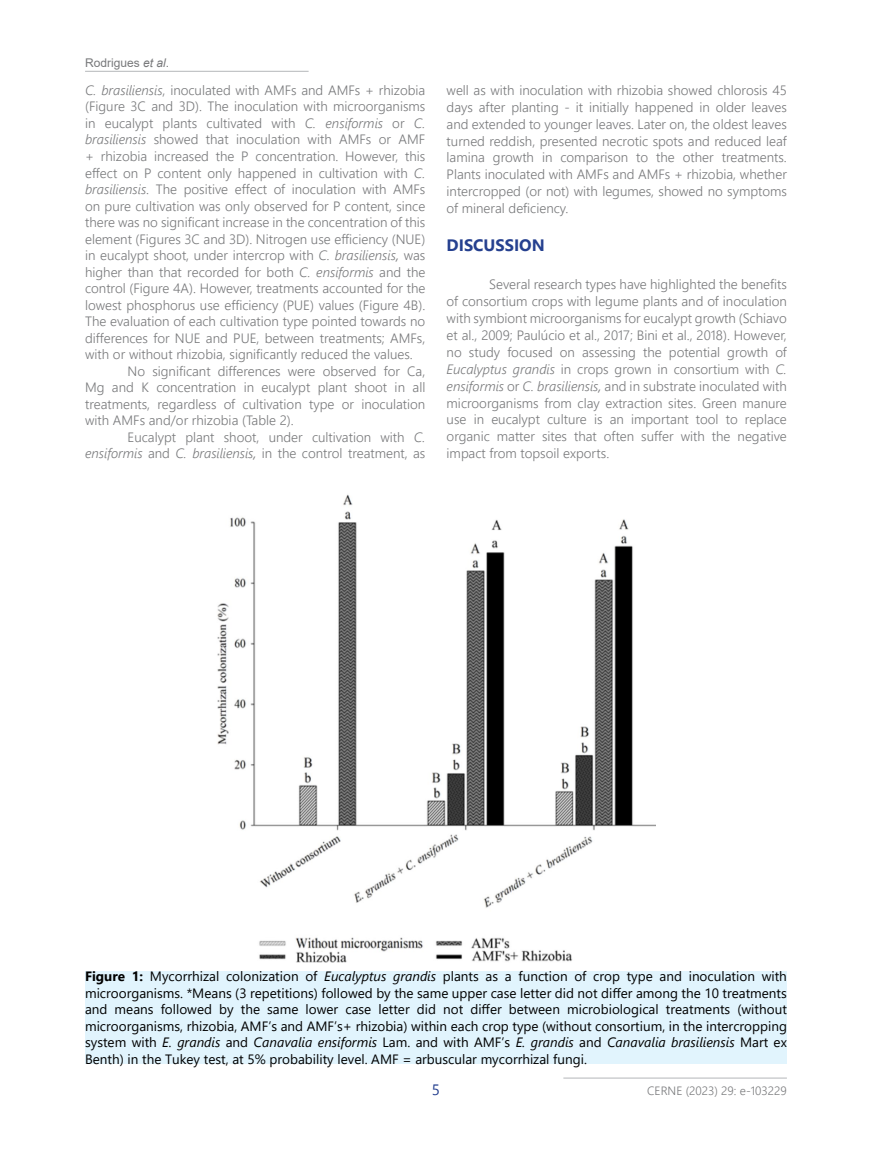
<style>
.page{position:relative;width:872px;height:1149px;background:#fff}
.page>*{position:absolute;margin:0;border:0;box-sizing:border-box;transform-origin:0 0}
.t1{font:700 16.5px "Nirmala UI";color:#25408f}
.t2{font:15px "Nirmala UI";color:#25408f}
.t3{font:300 13.5px/16.8px "Segoe UI";color:#78797b;text-align:justify}
.t4{font:13.5px/16.5px "Segoe UI";color:#000;text-align:justify}
.t5{font:300 12px "Nirmala UI";color:#78797b}
.t6{font:12px "Arial";color:#78797b}
.s1{font-style:italic}
.s2{font-weight:400;font-style:italic}
.s3{font-weight:700}
</style>
<div class="page">
<hr style="left:563px;top:1077px;width:224px;height:1px;background:#bdbfc1">
<hr style="left:85px;top:71px;width:223px;height:1px;background:#bdbfc1">
<img style="left:217px;top:494px;width:439px;height:468px">
<div style="left:85px;top:971px;width:702px;height:92px;background:#e1f4fd"></div>
<p class="t6" style="left:85px;top:54px;width:86px">Rodrigues <span class="s1">et al</span>.</p>
<p class="t3" style="left:85px;top:80px;width:342px"><span class="s1">C. brasiliensis</span>, inoculated with AMFs and AMFs + rhizobia</p>
<p class="t3" style="left:85px;top:97px;width:342px">(Figure 3C and 3D). The inoculation with microorganisms</p>
<p class="t3" style="left:85px;top:113px;width:342px">in eucalypt plants cultivated with <span class="s1">C. ensiformis</span> or <span class="s1">C.</span></p>
<p class="t3" style="left:85px;top:130px;width:342px"><span class="s1">brasiliensis</span> showed that inoculation with AMFs or AMF</p>
<p class="t3" style="left:85px;top:146px;width:342px">+ rhizobia increased the P concentration. However, this</p>
<p class="t3" style="left:85px;top:163px;width:342px">effect on P content only happened in cultivation with <span class="s1">C.</span></p>
<p class="t3" style="left:85px;top:179px;width:342px"><span class="s1">brasiliensis</span>. The positive effect of inoculation with AMFs</p>
<p class="t3" style="left:85px;top:196px;width:342px">on pure cultivation was only observed for P content, since</p>
<p class="t3" style="left:85px;top:212px;width:342px">there was no significant increase in the concentration of this</p>
<p class="t3" style="left:85px;top:229px;width:342px">element (Figures 3C and 3D). Nitrogen use efficiency (NUE)</p>
<p class="t3" style="left:85px;top:245px;width:342px">in eucalypt shoot, under intercrop with <span class="s1">C. brasiliensis</span><span class="s2">,</span> was</p>
<p class="t3" style="left:85px;top:262px;width:342px">higher than that recorded for both <span class="s1">C. ensiformis</span> and the</p>
<p class="t3" style="left:85px;top:278px;width:342px">control (Figure 4A). However, treatments accounted for the</p>
<p class="t3" style="left:85px;top:295px;width:342px">lowest phosphorus use efficiency (PUE) values (Figure 4B).</p>
<p class="t3" style="left:85px;top:311px;width:342px">The evaluation of each cultivation type pointed towards no</p>
<p class="t3" style="left:85px;top:328px;width:342px">differences for NUE and PUE, between treatments; AMFs,</p>
<p class="t3" style="left:85px;top:344px;width:329px">with or without rhizobia, significantly reduced the values.</p>
<p class="t3" style="left:128px;top:361px;width:299px">No significant differences were observed for Ca,</p>
<p class="t3" style="left:85px;top:377px;width:342px">Mg and K concentration in eucalypt plant shoot in all</p>
<p class="t3" style="left:85px;top:394px;width:342px">treatments, regardless of cultivation type or inoculation</p>
<p class="t3" style="left:85px;top:410px;width:210px">with AMFs and/or rhizobia (Table 2).</p>
<p class="t3" style="left:128px;top:427px;width:299px">Eucalypt plant shoot, under cultivation with <span class="s1">C.</span></p>
<p class="t3" style="left:85px;top:443px;width:342px"><span class="s1">ensiformis</span> and <span class="s1">C. brasiliensis</span><span class="s2">,</span> in the control treatment, as</p>
<p class="t3" style="left:446px;top:80px;width:342px">well as with inoculation with rhizobia showed chlorosis 45 days after planting - it initially happened in older leaves and extended to younger leaves. Later on, the oldest leaves turned reddish, presented necrotic spots and reduced leaf lamina growth in comparison to the other treatments.<br>Plants inoculated with AMFs and AMFs + rhizobia, whether intercropped (or not) with legumes, showed no symptoms of mineral deficiency.</p>
<p class="t1" style="left:446px;top:232px;width:100px">DISCUSSION</p>
<p class="t3" style="left:446px;top:275px;width:342px;text-indent:43px">Several research types have highlighted the benefits of consortium crops with legume plants and of inoculation with symbiont microorganisms for eucalypt growth (Schiavo et al., 2009; Paulúcio et al., 2017; Bini et al., 2018). However, no study focused on assessing the potential growth of <span class="s1">Eucalyptus grandis</span> in crops grown in consortium with <span class="s1">C. ensiformis</span> or <span class="s1">C. brasiliensis</span><span class="s2">,</span> and in substrate inoculated with microorganisms from clay extraction sites. Green manure use in eucalypt culture is an important tool to replace organic matter sites that often suffer with the negative impact from topsoil exports.</p>
<p class="t4" style="left:85px;top:966px;width:703px"><span class="s3">Figure 1:</span> Mycorrhizal colonization of <span class="s1">Eucalyptus grandis</span> plants as a function of crop type and inoculation with microorganisms. *Means (3 repetitions) followed by the same upper case letter did not differ among the 10 treatments and means followed by the same lower case letter did not differ between microbiological treatments (without microorganisms, rhizobia, AMF’s and AMF’s+ rhizobia) within each crop type (without consortium, in the intercropping system with <span class="s1">E. grandis</span> and <span class="s1">Canavalia ensiformis</span> Lam. and with AMF’s <span class="s1">E. grandis</span> and <span class="s1">Canavalia brasiliensis</span> Mart ex Benth) in the Tukey test, at 5% probability level. AMF = arbuscular mycorrhizal fungi.</p>
<p class="t2" style="left:432px;top:1077px;width:10px">5</p>
<p class="t5" style="left:647px;top:1080px;width:141px">CERNE (2023) 29: e-103229</p>
</div>
